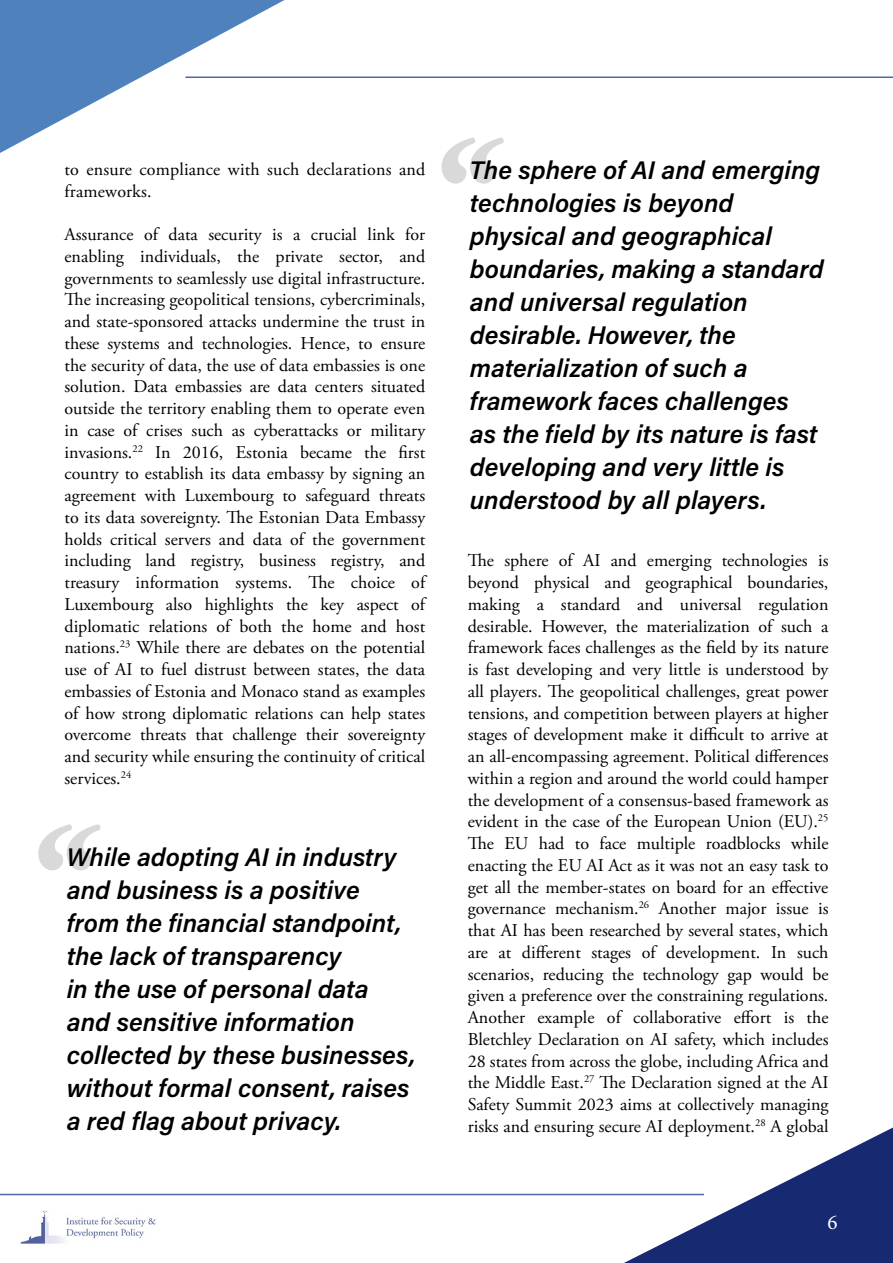
<style>
.page{position:relative;width:893px;height:1263px;background:#fff}
.page>*{position:absolute;margin:0;border:0;box-sizing:border-box;transform-origin:0 0}
.t1{font:25.5px/33px "Acumin Variable Concept";color:#000}
.t2{font:21px "Minion Pro";color:#fff}
.t3{font:18px/21.8px "Adobe Garamond Pro";color:#000;text-align:justify}
</style>
<div class="page">
<svg style="left:0;top:0;width:284px;height:153px"></svg>
<hr style="left:185px;top:77px;width:708px;height:1px;background:#5066a7">
<svg style="left:624px;top:1127px;width:269px;height:136px"></svg>
<hr style="left:0;top:1194px;width:704px;height:1px;background:#5066a7">
<img style="left:20px;top:1210px;width:136px;height:34px">
<svg style="left:38px;top:824px;width:63px;height:46px"></svg>
<svg style="left:441px;top:137px;width:63px;height:47px"></svg>
<p class="t3" style="left:64px;top:159px;width:362px">to ensure compliance with such declarations and frameworks.</p>
<p class="t3" style="left:64px;top:224px;width:364px">Assurance of data security is a crucial link for enabling individuals, the private sector, and governments to seamlessly use digital infrastructure.<br>The increasing geopolitical tensions, cybercriminals, and state-sponsored attacks undermine the trust in these systems and technologies. Hence, to ensure the security of data, the use of data embassies is one solution. Data embassies are data centers situated outside the territory enabling them to operate even in case of crises such as cyberattacks or military invasions.<sup>22</sup> In 2016, Estonia became the first country to establish its data embassy by signing an agreement with Luxembourg to safeguard threats to its data sovereignty. The Estonian Data Embassy holds critical servers and data of the government including land registry, business registry, and treasury information systems. The choice of Luxembourg also highlights the key aspect of diplomatic relations of both the home and host nations.<sup>23</sup> While there are debates on the potential use of AI to fuel distrust between states, the data embassies of Estonia and Monaco stand as examples of how strong diplomatic relations can help states overcome threats that challenge their sovereignty and security while ensuring the continuity of critical services.<sup>24</sup></p>
<p class="t1" style="left:67px;top:840px;width:350px">While adopting AI in industry and business is a positive from the financial standpoint, the lack of transparency<br>in the use of personal data and sensitive information collected by these businesses, without formal consent, raises a red flag about privacy.</p>
<p class="t1" style="left:470px;top:153px;width:355px">The sphere of AI and emerging technologies is beyond physical and geographical boundaries, making a standard and universal regulation desirable. However, the materialization of such a framework faces challenges<br>as the field by its nature is fast developing and very little is understood by all players.</p>
<p class="t3" style="left:468px;top:550px;width:362px">The sphere of AI and emerging technologies is beyond physical and geographical boundaries, making a standard and universal regulation desirable. However, the materialization of such a framework faces challenges as the field by its nature is fast developing and very little is understood by all players. The geopolitical challenges, great power tensions, and competition between players at higher stages of development make it difficult to arrive at an all-encompassing agreement. Political differences within a region and around the world could hamper the development of a consensus-based framework as evident in the case of the European Union (EU).<sup>25<br></sup>The EU had to face multiple roadblocks while enacting the EU AI Act as it was not an easy task to get all the member-states on board for an effective governance mechanism.<sup>26</sup> Another major issue is that AI has been researched by several states, which are at different stages of development. In such scenarios, reducing the technology gap would be given a preference over the constraining regulations.<br>Another example of collaborative effort is the Bletchley Declaration on AI safety, which includes 28 states from across the globe, including Africa and the Middle East.<sup>27</sup> The Declaration signed at the AI Safety Summit 2023 aims at collectively managing risks and ensuring secure AI deployment.<sup>28</sup> A global</p>
<p class="t2" style="left:827px;top:1208px;width:12px">6</p>
</div>
